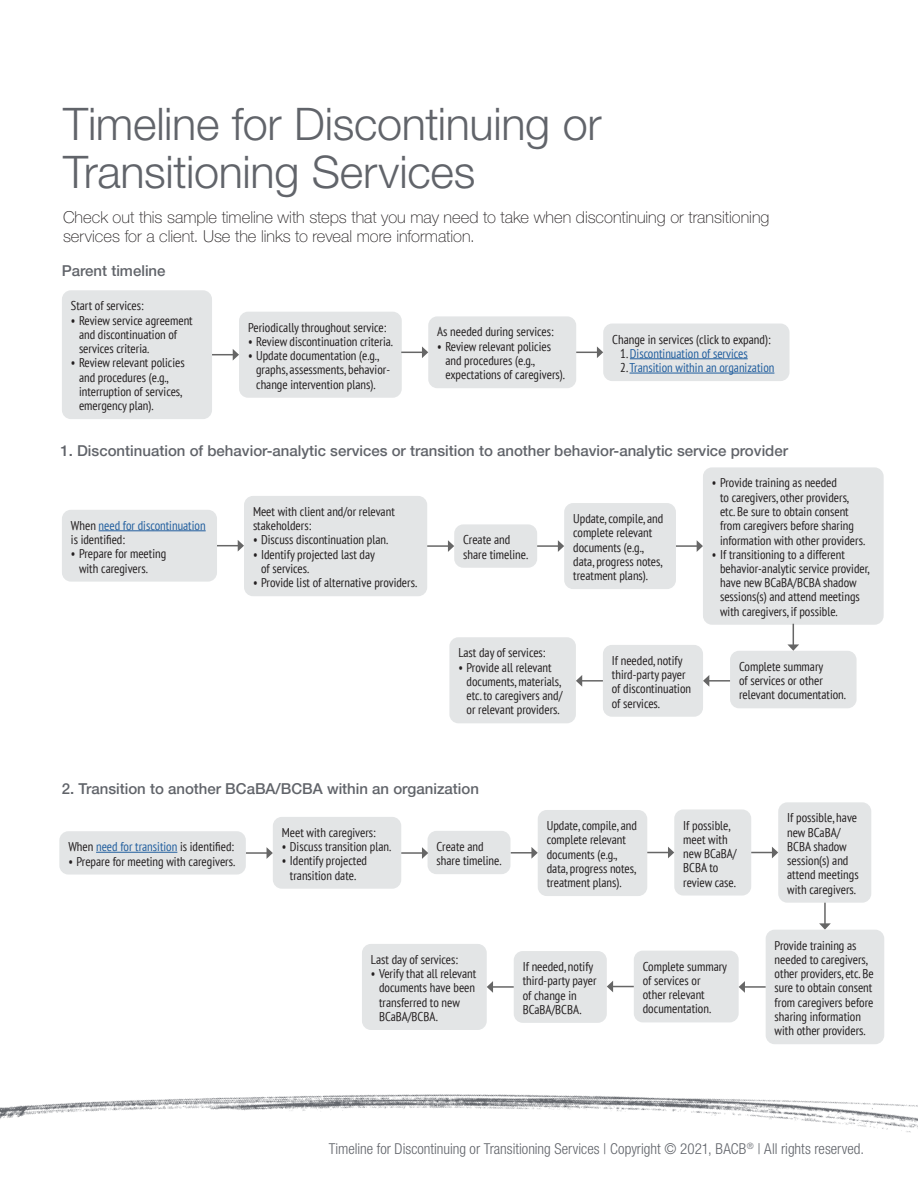
<style>
.page{position:relative;width:918px;height:1188px;background:#fff}
.page>*{position:absolute;margin:0;border:0;box-sizing:border-box;transform-origin:0 0}
.A-Title{font:300 45px/48px "Helvetica Neue LT Std";letter-spacing:-.01em;color:#61646a}
.Resource_body_text{font:100 16.5px/19.5px "Helvetica Neue LT Std";color:#231f20}
.timeline_Heading_3{font:500 15px "Helvetica Neue LT Pro";color:#61646a}
.t1{font:300 condensed 15px "Helvetica Neue LT Std";color:#61646a}
.timeline_text{font:condensed 12.75px/14.2px "PT Sans";color:#231f20}
.timeline_text-indent{font:condensed 12.75px "PT Sans";color:#215e9e}
.timeline_text-2{font:condensed 12.75px/14.2px "PT Sans";color:#215e9e}
.s1{color:#231f20}
.s2{color:#215e9e}
</style>
<div class="page">
<div style="left:62px;top:290px;width:150px;height:129px;background:#e3e5e6;border-radius:9px"></div>
<div style="left:239px;top:312px;width:163px;height:86px;background:#e3e5e6;border-radius:9px"></div>
<div style="left:428px;top:316px;width:148px;height:72px;background:#e3e5e6;border-radius:9px"></div>
<div style="left:603px;top:324px;width:187px;height:57px;background:#e3e5e6;border-radius:9px"></div>
<hr style="left:630px;top:358px;width:118px;height:1px;background:#215e9e">
<hr style="left:630px;top:373px;width:144px;height:1px;background:#215e9e">
<svg style="left:212px;top:349px;width:27px;height:12px"></svg>
<svg style="left:401px;top:346px;width:27px;height:12px"></svg>
<svg style="left:576px;top:346px;width:27px;height:12px"></svg>
<img style="left:0;top:1094px;width:918px;height:39px">
<div style="left:244px;top:496px;width:183px;height:100px;background:#e3e5e6;border-radius:9px"></div>
<div style="left:454px;top:524px;width:83px;height:44px;background:#e3e5e6;border-radius:9px"></div>
<div style="left:564px;top:503px;width:112px;height:86px;background:#e3e5e6;border-radius:9px"></div>
<div style="left:703px;top:467px;width:181px;height:158px;background:#e3e5e6;border-radius:9px"></div>
<div style="left:730px;top:651px;width:127px;height:57px;background:#e3e5e6;border-radius:9px"></div>
<div style="left:603px;top:645px;width:100px;height:72px;background:#e3e5e6;border-radius:9px"></div>
<div style="left:449px;top:637px;width:127px;height:86px;background:#e3e5e6;border-radius:9px"></div>
<hr style="left:427px;top:545px;width:22px;height:2px;background:#666">
<svg style="left:448px;top:540px;width:6px;height:12px"></svg>
<hr style="left:537px;top:545px;width:22px;height:2px;background:#666">
<svg style="left:558px;top:540px;width:6px;height:12px"></svg>
<hr style="left:676px;top:545px;width:21px;height:2px;background:#666">
<svg style="left:697px;top:540px;width:6px;height:12px"></svg>
<svg style="left:787px;top:624px;width:12px;height:27px"></svg>
<hr style="left:709px;top:680px;width:21px;height:2px;background:#666">
<svg style="left:703px;top:675px;width:6px;height:12px"></svg>
<hr style="left:582px;top:680px;width:21px;height:2px;background:#666">
<svg style="left:576px;top:675px;width:6px;height:12px"></svg>
<svg style="left:217px;top:540px;width:27px;height:12px"></svg>
<div style="left:273px;top:817px;width:128px;height:72px;background:#e3e5e6;border-radius:9px"></div>
<div style="left:428px;top:831px;width:82px;height:43px;background:#e3e5e6;border-radius:9px"></div>
<div style="left:538px;top:810px;width:109px;height:86px;background:#e3e5e6;border-radius:9px"></div>
<div style="left:674px;top:809px;width:77px;height:87px;background:#e3e5e6;border-radius:9px"></div>
<div style="left:778px;top:802px;width:93px;height:101px;background:#e3e5e6;border-radius:9px"></div>
<hr style="left:246px;top:852px;width:21px;height:2px;background:#666">
<svg style="left:267px;top:847px;width:6px;height:12px"></svg>
<hr style="left:401px;top:852px;width:22px;height:2px;background:#666">
<svg style="left:422px;top:847px;width:6px;height:12px"></svg>
<hr style="left:511px;top:852px;width:21px;height:2px;background:#666">
<svg style="left:531px;top:847px;width:7px;height:12px"></svg>
<svg style="left:647px;top:847px;width:27px;height:11px"></svg>
<svg style="left:751px;top:847px;width:27px;height:11px"></svg>
<hr style="left:824px;top:903px;width:2px;height:21px;background:#666">
<svg style="left:819px;top:923px;width:12px;height:7px"></svg>
<div style="left:62px;top:510px;width:155px;height:72px;background:#e3e5e6;border-radius:9px"></div>
<hr style="left:99px;top:530px;width:107px;height:1px;background:#215e9e">
<div style="left:59px;top:831px;width:187px;height:44px;background:#e3e5e6;border-radius:9px"></div>
<hr style="left:96px;top:852px;width:81px;height:1px;background:#215e9e">
<div style="left:766px;top:930px;width:118px;height:114px;background:#e3e5e6;border-radius:9px"></div>
<div style="left:634px;top:951px;width:105px;height:71px;background:#e3e5e6;border-radius:9px"></div>
<div style="left:514px;top:951px;width:93px;height:72px;background:#e3e5e6;border-radius:9px"></div>
<div style="left:362px;top:944px;width:125px;height:86px;background:#e3e5e6;border-radius:9px"></div>
<hr style="left:744px;top:986px;width:22px;height:2px;background:#666">
<svg style="left:739px;top:981px;width:6px;height:12px"></svg>
<svg style="left:607px;top:981px;width:27px;height:11px"></svg>
<hr style="left:492px;top:986px;width:22px;height:2px;background:#666">
<svg style="left:487px;top:981px;width:6px;height:12px"></svg>
<p class="A-Title" style="left:63px;top:99px;width:540px">Timeline for Discontinuing or<br>Transitioning Services</p>
<p class="Resource_body_text" style="left:63px;top:207px;width:708px">Check out this sample timeline with steps that you may need to take when discontinuing or transitioning services for a client. Use the links to reveal more information.</p>
<p class="timeline_Heading_3" style="left:62px;top:261px;width:105px">Parent timeline</p>
<p class="timeline_text" style="left:71px;top:298px;width:74px">Start of services:</p>
<p class="timeline_text" style="left:79px;top:313px;width:115px;text-indent:-8px">• Review service agreement and discontinuation of services criteria.</p>
<p class="timeline_text" style="left:79px;top:355px;width:107px;text-indent:-8px">• Review relevant policies and procedures (e.g., interruption of services, emergency plan).</p>
<p class="timeline_text" style="left:248px;top:320px;width:140px">Periodically throughout service:</p>
<p class="timeline_text" style="left:248px;top:334px;width:146px">• Review discontinuation criteria.</p>
<p class="timeline_text" style="left:256px;top:348px;width:135px;text-indent:-8px">• Update documentation (e.g., graphs, assessments, behavior&shy;change intervention plans).</p>
<p class="timeline_text" style="left:437px;top:325px;width:118px">As needed during services:</p>
<p class="timeline_text" style="left:445px;top:339px;width:121px;text-indent:-8px">• Review relevant policies and procedures (e.g., expectations of caregivers).</p>
<p class="timeline_text" style="left:612px;top:332px;width:160px">Change in services (click to expand):</p>
<p class="timeline_text-indent" style="left:620px;top:345px;width:129px"><span class="s1">1.</span> Discontinuation of services</p>
<p class="timeline_text-indent" style="left:620px;top:359px;width:156px"><span class="s1">2.</span> Transition within an organization</p>
<p class="timeline_Heading_3" style="left:60px;top:442px;width:729px">1. Discontinuation of behavior-analytic services or transition to another behavior-analytic service provider</p>
<p class="timeline_text-2" style="left:71px;top:518px;width:136px"><span class="s1">When</span> need for discontinuation <span class="s1">is identified:</span></p>
<p class="timeline_text" style="left:79px;top:546px;width:89px;text-indent:-8px">• Prepare for meeting with caregivers.</p>
<p class="timeline_text" style="left:253px;top:504px;width:143px">Meet with client and/or relevant stakeholders:</p>
<p class="timeline_text" style="left:253px;top:533px;width:137px">• Discuss discontinuation plan.</p>
<p class="timeline_text" style="left:261px;top:547px;width:115px;text-indent:-8px">• Identify projected last day of services.</p>
<p class="timeline_text" style="left:253px;top:575px;width:166px">• Provide list of alternative providers.</p>
<p class="timeline_text" style="left:463px;top:533px;width:66px">Create and share timeline.</p>
<p class="timeline_text" style="left:573px;top:511px;width:92px">Update, compile, and complete relevant documents (e.g., data, progress notes, treatment plans).</p>
<p class="timeline_text" style="left:458px;top:645px;width:88px">Last day of services:</p>
<p class="timeline_text" style="left:467px;top:660px;width:97px;text-indent:-8px">• Provide all relevant documents, materials, etc. to caregivers and/ or relevant providers.</p>
<p class="timeline_text" style="left:612px;top:653px;width:81px">If needed, notify third-party payer of discontinuation of services.</p>
<p class="timeline_text" style="left:720px;top:476px;width:146px;text-indent:-8px">• Provide training as needed<br>to caregivers, other providers, etc. Be sure to obtain consent from caregivers before sharing information with other providers.</p>
<p class="timeline_text" style="left:720px;top:547px;width:151px;text-indent:-8px">• If transitioning to a different behavior-analytic service provider, have new BCaBA/BCBA shadow sessions(s) and attend meetings with caregivers, if possible.</p>
<p class="timeline_text" style="left:739px;top:659px;width:108px">Complete summary<br>of services or other relevant documentation.</p>
<p class="timeline_Heading_3" style="left:62px;top:780px;width:419px">2. Transition to another BCaBA/BCBA within an organization</p>
<p class="timeline_text" style="left:282px;top:825px;width:95px">Meet with caregivers:</p>
<p class="timeline_text" style="left:282px;top:839px;width:111px">• Discuss transition plan.</p>
<p class="timeline_text" style="left:282px;top:854px;width:87px;text-align:center">• Identify projected transition date.</p>
<p class="timeline_text" style="left:437px;top:839px;width:66px">Create and share timeline.</p>
<p class="timeline_text" style="left:68px;top:839px;width:167px">When <span class="s2">need for transition</span> is identified:</p>
<p class="timeline_text" style="left:68px;top:854px;width:168px">• Prepare for meeting with caregivers.</p>
<p class="timeline_text" style="left:371px;top:952px;width:88px">Last day of services:</p>
<p class="timeline_text" style="left:379px;top:966px;width:99px;text-indent:-8px">• Verify that all relevant documents have been transferred to new<br>BCaBA/BCBA.</p>
<p class="timeline_text" style="left:547px;top:818px;width:92px">Update, compile, and complete relevant documents (e.g., data, progress notes, treatment plans).</p>
<p class="timeline_text" style="left:683px;top:818px;width:55px">If possible, meet with new BCaBA/<br>BCBA to review case.</p>
<p class="timeline_text" style="left:787px;top:811px;width:73px">If possible, have new BCaBA/<br>BCBA shadow session(s) and attend meetings with caregivers.</p>
<p class="timeline_text" style="left:523px;top:959px;width:75px">If needed, notify third-party payer of change in<br>BCaBA/BCBA.</p>
<p class="timeline_text" style="left:643px;top:959px;width:86px">Complete summary of services or other relevant documentation.</p>
<p class="timeline_text" style="left:775px;top:938px;width:101px">Provide training as needed to caregivers, other providers, etc. Be sure to obtain consent from caregivers before sharing information with other providers.</p>
<p class="t1" style="left:329px;top:1140px;width:537px">Timeline for Discontinuing or Transitioning Services | Copyright © 2021, BACB<sup>®</sup> | All rights reserved.</p>
</div>
